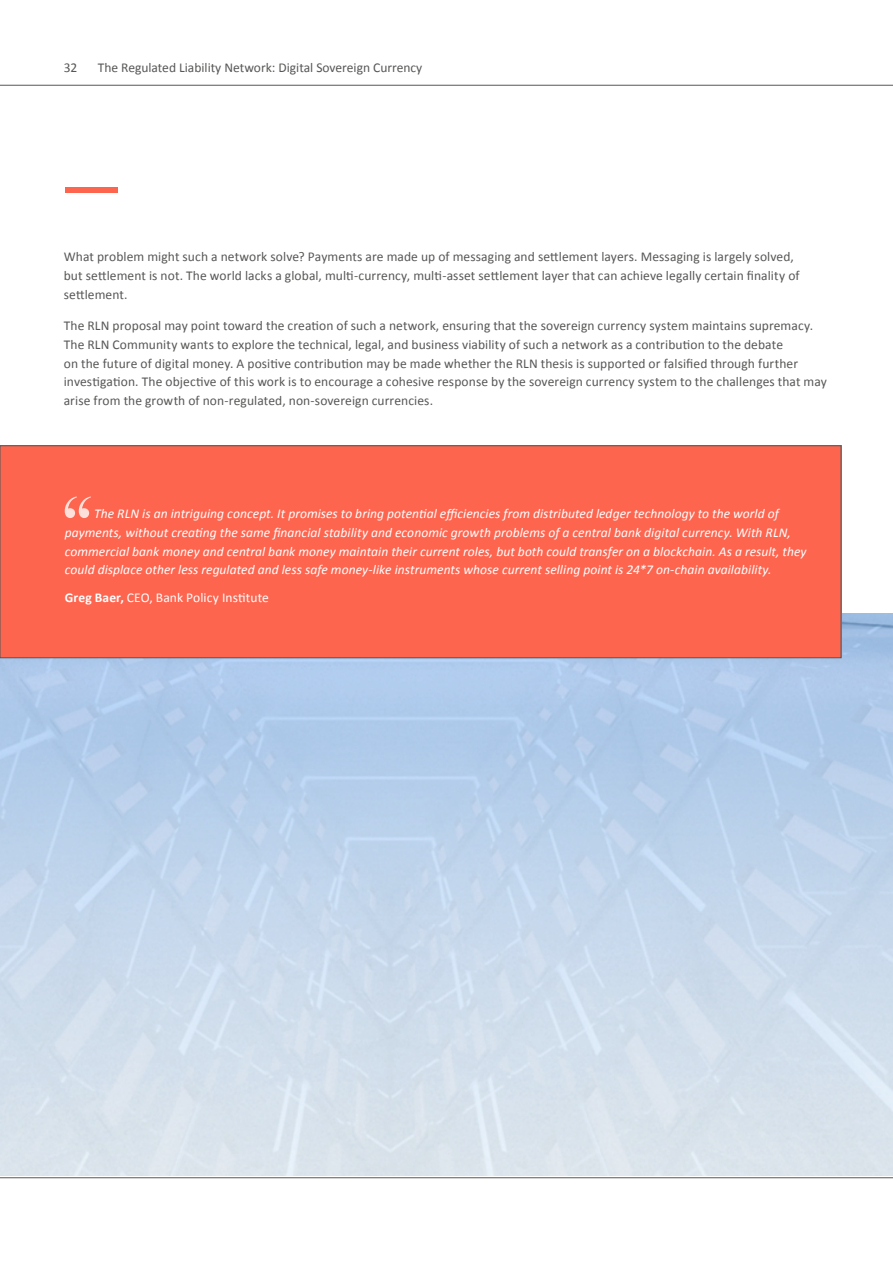
<style>
.page{position:relative;width:893px;height:1263px;background:#fff}
.page>*{position:absolute;margin:0;border:0;box-sizing:border-box;transform-origin:0 0}
.t1{font:13.5px/18.8px "Calibri";letter-spacing:.005em;color:#575756}
.t2{font:italic 13.5px/18.8px "Calibri";letter-spacing:.005em;color:#fff}
.t3{font:13.5px "Calibri";letter-spacing:.005em;color:#fff}
.s1{font-weight:700}
</style>
<div class="page">
<hr style="left:0;top:1177px;width:893px;height:1px;background:#575756">
<hr style="left:0;top:85px;width:893px;height:1px;background:#575756">
<img style="left:0;top:613px;width:893px;height:563px">
<div style="left:0;top:446px;width:841px;height:212px;background:#fe654f"></div>
<div style="left:0;top:446px;width:841px;height:212px;border:1px solid #575756"></div>
<div style="left:65px;top:187px;width:53px;height:6px;background:#fe654f"></div>
<svg style="left:65px;top:496px;width:26px;height:22px"></svg>
<p class="t1" style="left:64px;top:57px;width:15px">32</p>
<p class="t1" style="left:98px;top:57px;width:326px">The Regulated Liability Network: Digital Sovereign Currency</p>
<p class="t1" style="left:64px;top:247px;width:737px">What problem might such a network solve? Payments are made up of messaging and settlement layers. Messaging is largely solved, but settlement is not. The world lacks a global, multi-currency, multi-asset settlement layer that can achieve legally certain finality of settlement.</p>
<p class="t1" style="left:64px;top:316px;width:765px">The RLN proposal may point toward the creation of such a network, ensuring that the sovereign currency system maintains supremacy.<br>The RLN Community wants to explore the technical, legal, and business viability of such a network as a contribution to the debate<br>on the future of digital money. A positive contribution may be made whether the RLN thesis is supported or falsified through further investigation. The objective of this work is to encourage a cohesive response by the sovereign currency system to the challenges that may arise from the growth of non-regulated, non-sovereign currencies.</p>
<p class="t2" style="left:65px;top:504px;width:743px;text-indent:29px">The RLN is an intriguing concept. It promises to bring potential efficiencies from distributed ledger technology to the world of payments, without creating the same financial stability and economic growth problems of a central bank digital currency. With RLN, commercial bank money and central bank money maintain their current roles, but both could transfer on a blockchain. As a result, they could displace other less regulated and less safe money-like instruments whose current selling point is 24*7 on-chain availability.</p>
<p class="t3" style="left:65px;top:588px;width:206px"><span class="s1">Greg Baer,</span> CEO, Bank Policy Institute</p>
</div>
